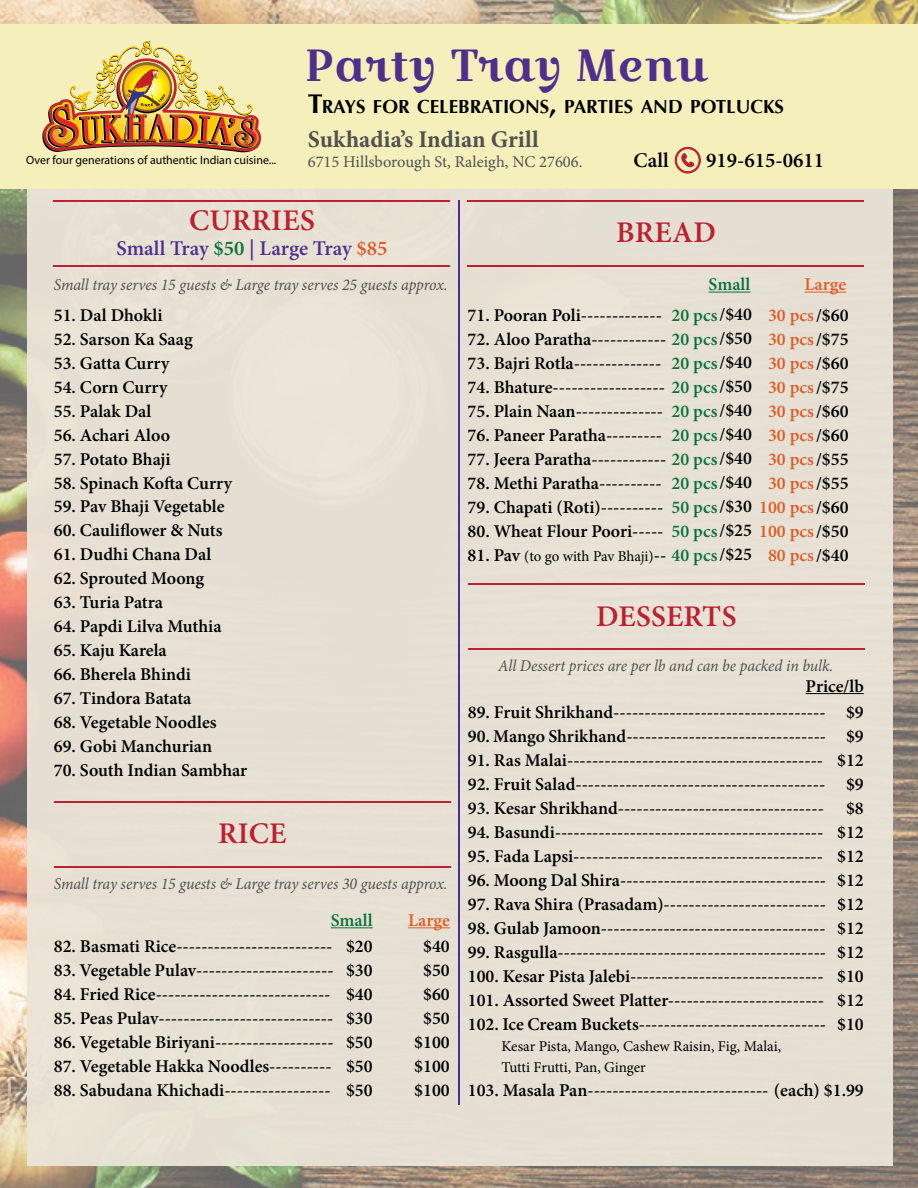
<style>
.page{position:relative;width:918px;height:1188px;background:#fff}
.page>*{position:absolute;margin:0;border:0;box-sizing:border-box;transform-origin:0 0}
.t1{font:45px "Croissant One";color:#4f2f8d}
.t2{font:600 30px "Minion Pro";letter-spacing:.01em;color:#bd202f}
.t3{font:700 24px "Minion Pro";color:#515151}
.t4{font:600 21px "Minion Pro";color:#4f2f8d}
.t5{font:600 21px "Minion Pro";color:#000}
.t6{font:700 18.9px "Optima";color:#000}
.t7{font:600 18px/24px "Minion Pro";color:#000}
.t8{font:600 18px/24px "Minion Pro";color:#df5c25;text-align:justify}
.t9{font:600 18px/24px "Minion Pro";color:#0a713b}
.t10{font:600 18px "Minion Pro";color:#0b713a}
.t11{font:600 18px "Minion Pro";letter-spacing:-.005em;color:#e15c25}
.t12{font:italic 16.5px "Minion Pro";letter-spacing:-.005em;color:#515151;scale:.96 1}
.t13{font:16.5px "Minion Pro";color:#515151}
.t14{font:15px/21px "Minion Pro";letter-spacing:-.005em;color:#000}
.t15{font:12px "Myriad Pro";color:#000}
.s1{font-size:27px}
.s2{color:#0a713b}
.s3{color:#df5c25}
.s4{color:#000}
.s5{font-weight:600;font-size:18px}
</style>
<div class="page">
<img style="left:0;top:0;width:918px;height:1188px">
<div style="left:27px;top:72px;width:865px;height:1094px;background:#ebe5d9"></div>
<div style="left:1px;top:25px;width:917px;height:164px;background:#f5efbb"></div>
<img style="left:42px;top:40px;width:220px;height:112px">
<svg style="left:675px;top:147px;width:26px;height:26px"></svg>
<hr style="left:54px;top:265px;width:396px;height:1px;background:#bd202f">
<hr style="left:468px;top:265px;width:396px;height:1px;background:#bd202f">
<hr style="left:54px;top:866px;width:396px;height:1px;background:#bd202f">
<hr style="left:468px;top:648px;width:396px;height:2px;background:#bd202f">
<hr style="left:54px;top:200px;width:396px;height:2px;background:#bd202f">
<hr style="left:468px;top:200px;width:396px;height:2px;background:#bd202f">
<hr style="left:54px;top:801px;width:396px;height:2px;background:#bd202f">
<hr style="left:468px;top:584px;width:396px;height:1px;background:#bd202f">
<hr style="left:458px;top:200px;width:1px;height:905px;background:#4f2f8d">
<hr style="left:709px;top:292px;width:41px;height:1px;background:#0b713a">
<hr style="left:331px;top:927px;width:42px;height:1px;background:#0b713a">
<hr style="left:804px;top:292px;width:42px;height:1px;background:#e15c25">
<hr style="left:408px;top:927px;width:42px;height:1px;background:#e15c25">
<hr style="left:806px;top:693px;width:58px;height:1px;background:#000">
<p class="t15" style="left:26px;top:153px;width:252px">Over four generations of authentic Indian cuisine...</p>
<h1 class="t1" style="left:304px;top:33px;width:405px">Party Tray Menu</h1>
<h3 class="t3" style="left:308px;top:123px;width:232px">Sukhadia’s Indian Grill</h3>
<p class="t13" style="left:308px;top:151px;width:276px">6715 Hillsborough St, Raleigh, NC 27606.</p>
<p class="t6" style="left:308px;top:96px;width:478px"><span class="s1">T</span>RAYS FOR CELEBRATIONS<span class="s1">,</span> PARTIES AND POTLUCKS</p>
<p class="t5" style="left:633px;top:145px;width:37px">Call</p>
<p class="t5" style="left:706px;top:145px;width:120px">919-615-0611</p>
<h2 class="t2" style="left:189px;top:200px;width:127px">CURRIES</h2>
<p class="t4" style="left:117px;top:234px;width:272px">Small Tray <span class="s2">$50</span> | Large Tray <span class="s3">$85</span></p>
<p class="t12" style="left:54px;top:274px;width:412px">Small tray serves 15 guests &amp; Large tray serves 25 guests approx.</p>
<p class="t7" style="left:54px;top:303px;width:110px">51. Dal Dhokli</p>
<p class="t7" style="left:54px;top:327px;width:140px">52. Sarson Ka Saag</p>
<p class="t7" style="left:54px;top:351px;width:117px">53. Gatta Curry</p>
<p class="t7" style="left:54px;top:375px;width:115px">54. Corn Curry</p>
<p class="t7" style="left:54px;top:399px;width:99px">55. Palak Dal</p>
<p class="t7" style="left:54px;top:423px;width:118px">56. Achari Aloo</p>
<p class="t7" style="left:54px;top:447px;width:118px">57. Potato Bhaji</p>
<p class="t7" style="left:54px;top:471px;width:180px">58. Spinach Kofta Curry</p>
<p class="t7" style="left:54px;top:495px;width:172px">59. Pav Bhaji Vegetable</p>
<p class="t7" style="left:54px;top:519px;width:170px">60. Cauliflower &amp; Nuts</p>
<p class="t7" style="left:54px;top:543px;width:159px">61. Dudhi Chana Dal</p>
<p class="t7" style="left:54px;top:567px;width:152px">62. Sprouted Moong</p>
<p class="t7" style="left:54px;top:591px;width:111px">63. Turia Patra</p>
<p class="t7" style="left:54px;top:615px;width:169px">64. Papdi Lilva Muthia</p>
<p class="t7" style="left:54px;top:639px;width:114px">65. Kaju Karela</p>
<p class="t7" style="left:54px;top:663px;width:139px">66. Bherela Bhindi</p>
<p class="t7" style="left:54px;top:687px;width:139px">67. Tindora Batata</p>
<p class="t7" style="left:54px;top:711px;width:164px">68. Vegetable Noodles</p>
<p class="t7" style="left:54px;top:735px;width:160px">69. Gobi Manchurian</p>
<p class="t7" style="left:54px;top:759px;width:195px">70. South Indian Sambhar</p>
<h2 class="t2" style="left:218px;top:813px;width:70px">RICE</h2>
<p class="t12" style="left:54px;top:873px;width:412px">Small tray serves 15 guests &amp; Large tray serves 30 guests approx.</p>
<p class="t10" style="left:331px;top:908px;width:43px">Small</p>
<p class="t11" style="left:408px;top:908px;width:43px">Large</p>
<p class="t7" style="left:54px;top:934px;width:280px">82. Basmati Rice-------------------------</p>
<p class="t7" style="left:54px;top:958px;width:281px">83. Vegetable Pulav----------------------</p>
<p class="t7" style="left:54px;top:982px;width:278px">84. Fried Rice----------------------------</p>
<p class="t7" style="left:54px;top:1006px;width:281px">85. Peas Pulav----------------------------</p>
<p class="t7" style="left:54px;top:1030px;width:281px">86. Vegetable Biriyani-------------------</p>
<p class="t7" style="left:54px;top:1054px;width:279px">87. Vegetable Hakka Noodles----------</p>
<p class="t7" style="left:54px;top:1078px;width:278px">88. Sabudana Khichadi-----------------</p>
<p class="t7" style="left:346px;top:934px;width:28px;text-align:justify">$20 $30 $40 $30 $50 $50 $50</p>
<p class="t7" style="left:414px;top:934px;width:37px;text-align:center">$40 $50 $60 $50 $100 $100 $100</p>
<h2 class="t2" style="left:616px;top:212px;width:101px">BREAD</h2>
<p class="t10" style="left:709px;top:272px;width:43px">Small</p>
<p class="t11" style="left:804px;top:272px;width:43px">Large</p>
<p class="t9" style="left:672px;top:303px;width:82px">20 pcs<span class="s4">/$40</span></p>
<p class="t9" style="left:672px;top:351px;width:82px">20 pcs<span class="s4">/$40</span></p>
<p class="t9" style="left:672px;top:399px;width:82px">20 pcs<span class="s4">/$40<br></span>20 pcs<span class="s4">/$40</span></p>
<p class="t7" style="left:672px;top:471px;width:179px"><span class="s2">20 pcs</span>/$40<br><span class="s2">50 pcs</span>/$30 <span class="s3">100 pcs</span>/$60</p>
<p class="t9" style="left:672px;top:543px;width:82px">40 pcs<span class="s4">/$25</span></p>
<p class="t7" style="left:468px;top:303px;width:196px">71. Pooran Poli-------------</p>
<p class="t7" style="left:468px;top:327px;width:286px">72. Aloo Paratha------------ <span class="s2">20 pcs</span>/$50</p>
<p class="t7" style="left:468px;top:351px;width:195px">73. Bajri Rotla--------------</p>
<p class="t7" style="left:468px;top:375px;width:286px">74. Bhature------------------ <span class="s2">20 pcs</span>/$50</p>
<p class="t7" style="left:468px;top:399px;width:197px">75. Plain Naan--------------</p>
<p class="t7" style="left:468px;top:423px;width:196px">76. Paneer Paratha---------</p>
<p class="t7" style="left:468px;top:447px;width:286px">77. Jeera Paratha------------ <span class="s2">20 pcs</span>/$40</p>
<p class="t7" style="left:468px;top:471px;width:195px">78. Methi Paratha----------</p>
<p class="t7" style="left:468px;top:495px;width:197px">79. Chapati (Roti)----------</p>
<p class="t7" style="left:468px;top:519px;width:382px">80. Wheat Flour Poori----- <span class="s2">50 pcs</span>/$25 <span class="s3">100 pcs</span>/$50</p>
<p class="t14" style="left:468px;top:545px;width:200px"><span class="s5">81. Pav</span> (to go with Pav Bhaji)<span class="s5">--</span></p>
<p class="t8" style="left:768px;top:303px;width:82px">30 pcs<span class="s4">/$60<br></span>30 pcs<span class="s4">/$75<br></span>30 pcs<span class="s4">/$60<br></span>30 pcs<span class="s4">/$75<br></span>30 pcs<span class="s4">/$60<br></span>30 pcs<span class="s4">/$60<br></span>30 pcs<span class="s4">/$55<br></span>30 pcs<span class="s4">/$55</span></p>
<p class="t8" style="left:768px;top:543px;width:82px">80 pcs<span class="s4">/$40</span></p>
<h2 class="t2" style="left:596px;top:595px;width:142px">DESSERTS</h2>
<p class="t12" style="left:498px;top:655px;width:350px">All Dessert prices are per lb and can be packed in bulk.</p>
<p class="t7" style="left:806px;top:674px;width:60px">Price/lb</p>
<p class="t7" style="left:468px;top:700px;width:359px">89. Fruit Shrikhand----------------------------------</p>
<p class="t7" style="left:468px;top:724px;width:360px">90. Mango Shrikhand--------------------------------</p>
<p class="t7" style="left:468px;top:748px;width:357px">91. Ras Malai-----------------------------------------</p>
<p class="t7" style="left:468px;top:772px;width:359px">92. Fruit Salad----------------------------------------</p>
<p class="t7" style="left:468px;top:796px;width:358px">93. Kesar Shrikhand---------------------------------</p>
<p class="t7" style="left:468px;top:820px;width:357px">94. Basundi-------------------------------------------</p>
<p class="t7" style="left:468px;top:844px;width:357px">95. Fada Lapsi----------------------------------------</p>
<p class="t7" style="left:468px;top:868px;width:360px">96. Moong Dal Shira---------------------------------</p>
<p class="t7" style="left:468px;top:892px;width:360px">97. Rava Shira (Prasadam)--------------------------</p>
<p class="t7" style="left:468px;top:916px;width:359px">98. Gulab Jamoon------------------------------------</p>
<p class="t7" style="left:468px;top:940px;width:360px">99. Rasgulla------------------------------------------- 100. Kesar Pista Jalebi------------------------------- 101. Assorted Sweet Platter------------------------- 102. Ice Cream Buckets------------------------------</p>
<p class="t14" style="left:502px;top:1036px;width:281px">Kesar Pista, Mango, Cashew Raisin, Fig, Malai,<br>Tutti Frutti, Pan, Ginger</p>
<p class="t7" style="left:468px;top:1078px;width:398px">103. Masala Pan----------------------------- (each) $1.99</p>
<p class="t7" style="left:837px;top:700px;width:28px;text-align:center">$9 $9 $12 $9 $8 $12 $12 $12 $12 $12 $12 $10 $12 $10</p>
</div>
